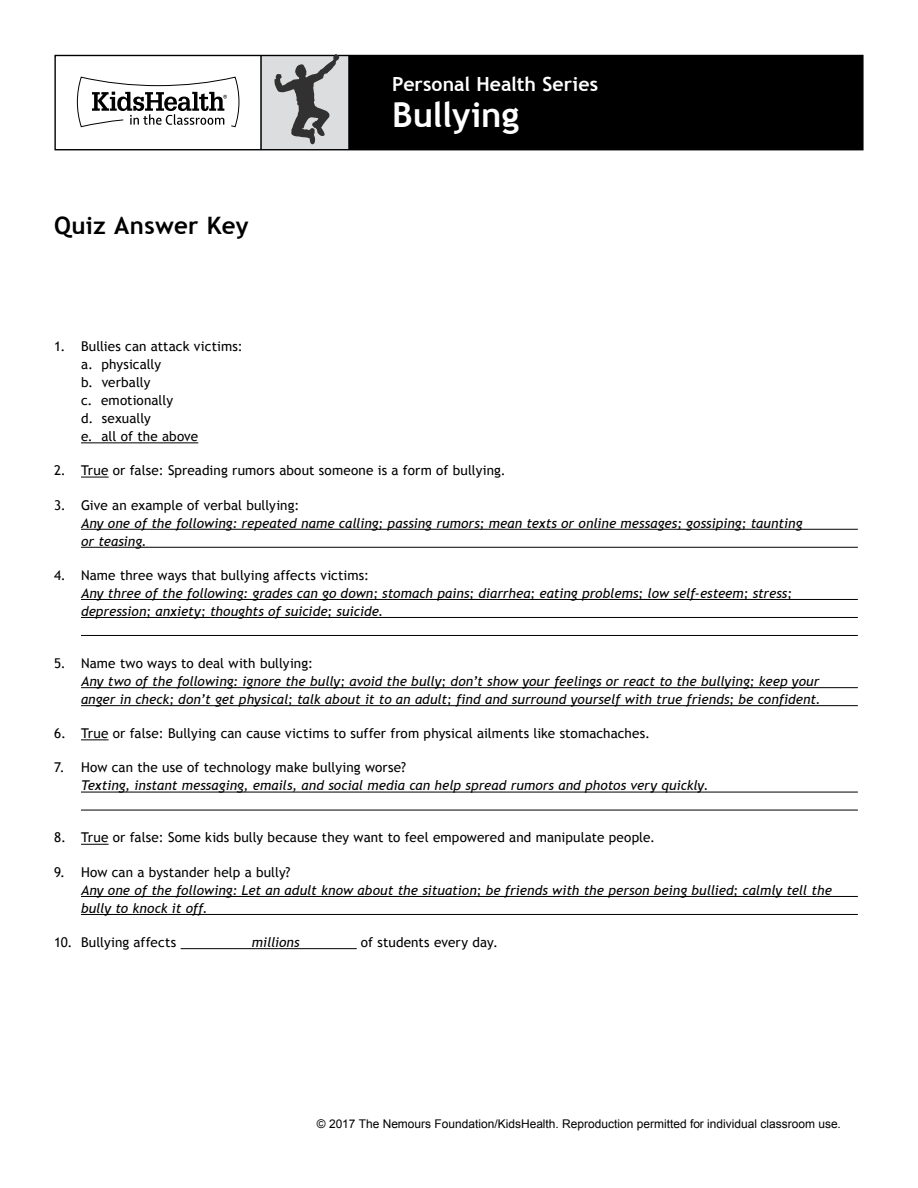
<style>
.page{position:relative;width:918px;height:1188px;background:#fff}
.page>*{position:absolute;margin:0;border:0;box-sizing:border-box;transform-origin:0 0}
.t1{font:700 34.5px "Trebuchet MS";letter-spacing:-.005em;color:#fff}
.t2{font:700 24px "Trebuchet MS";letter-spacing:.015em;color:#000}
.t3{font:700 19.5px "Trebuchet MS";color:#fff}
.t4{font:italic 13.5px/18px "Trebuchet MS";letter-spacing:.005em;color:#000}
.t5{font:13.5px/18px "Trebuchet MS";letter-spacing:.01em;color:#000}
.t6{font:12px "Arial";color:#000}
</style>
<div class="page">
<div style="left:261px;top:55px;width:88px;height:95px;background:#dcddde"></div>
<div style="left:349px;top:55px;width:513px;height:95px;background:#000"></div>
<svg style="left:76px;top:76px;width:164px;height:52px"></svg>
<hr style="left:348px;top:55px;width:2px;height:95px;background:#000">
<hr style="left:260px;top:55px;width:2px;height:95px;background:#000">
<div style="left:54px;top:55px;width:810px;height:95px;border:1px solid #000"></div>
<svg style="left:274px;top:54px;width:65px;height:91px"></svg>
<hr style="left:81px;top:442px;width:117px;height:1px;background:#000">
<svg style="left:81px;top:477px;width:28px;height:1px"></svg>
<hr style="left:81px;top:529px;width:777px;height:1px;background:#000">
<hr style="left:81px;top:547px;width:777px;height:1px;background:#000">
<hr style="left:81px;top:599px;width:777px;height:1px;background:#000">
<hr style="left:81px;top:617px;width:777px;height:1px;background:#000">
<hr style="left:81px;top:635px;width:777px;height:1px;background:#000">
<hr style="left:81px;top:687px;width:777px;height:1px;background:#000">
<hr style="left:81px;top:705px;width:777px;height:1px;background:#000">
<svg style="left:81px;top:739px;width:28px;height:1px"></svg>
<hr style="left:81px;top:792px;width:777px;height:1px;background:#000">
<hr style="left:81px;top:810px;width:777px;height:1px;background:#000">
<svg style="left:81px;top:844px;width:28px;height:1px"></svg>
<hr style="left:81px;top:896px;width:777px;height:1px;background:#000">
<hr style="left:81px;top:914px;width:777px;height:1px;background:#000">
<hr style="left:181px;top:948px;width:176px;height:1px;background:#000">
<h2 class="t2" style="left:54px;top:210px;width:196px">Quiz Answer Key</h2>
<h3 class="t3" style="left:392px;top:71px;width:207px">Personal Health Series</h3>
<h1 class="t1" style="left:392px;top:93px;width:129px">Bullying</h1>
<p class="t5" style="left:81px;top:338px;width:163px;text-indent:-27px">1. Bullies can attack victims: a. physically<br>b. verbally<br>c. emotionally<br>d. sexually<br>e. all of the above</p>
<p class="t5" style="left:54px;top:462px;width:453px">2. True or false: Spreading rumors about someone is a form of bullying.</p>
<p class="t5" style="left:54px;top:496px;width:247px">3. Give an example of verbal bullying:</p>
<p class="t4" style="left:81px;top:514px;width:723px">Any one of the following: repeated name calling; passing rumors; mean texts or online messages; gossiping; taunting or teasing.</p>
<p class="t5" style="left:54px;top:566px;width:317px">4. Name three ways that bullying affects victims:</p>
<p class="t4" style="left:81px;top:584px;width:713px">Any three of the following: grades can go down; stomach pains; diarrhea; eating problems; low self-esteem; stress; depression; anxiety; thoughts of suicide; suicide.</p>
<p class="t5" style="left:54px;top:654px;width:261px">5. Name two ways to deal with bullying:</p>
<p class="t4" style="left:81px;top:672px;width:741px">Any two of the following: ignore the bully; avoid the bully; don’t show your feelings or react to the bullying; keep your anger in check; don’t get physical; talk about it to an adult; find and surround yourself with true friends; be confident.</p>
<p class="t5" style="left:54px;top:724px;width:598px">6. True or false: Bullying can cause victims to suffer from physical ailments like stomachaches.</p>
<p class="t5" style="left:54px;top:759px;width:353px">7. How can the use of technology make bullying worse?</p>
<p class="t4" style="left:81px;top:777px;width:629px">Texting, instant messaging, emails, and social media can help spread rumors and photos very quickly.</p>
<p class="t5" style="left:54px;top:829px;width:603px">8. True or false: Some kids bully because they want to feel empowered and manipulate people.</p>
<p class="t5" style="left:54px;top:863px;width:238px">9. How can a bystander help a bully?</p>
<p class="t4" style="left:81px;top:881px;width:753px">Any one of the following: Let an adult know about the situation; be friends with the person being bullied; calmly tell the bully to knock it off.</p>
<p class="t5" style="left:54px;top:933px;width:124px">10. Bullying affects</p>
<p class="t4" style="left:252px;top:933px;width:49px">millions</p>
<p class="t5" style="left:361px;top:933px;width:138px">of students every day.</p>
<p class="t6" style="left:317px;top:1116px;width:526px">© 2017 The Nemours Foundation/KidsHealth. Reproduction permitted for individual classroom use.</p>
</div>
